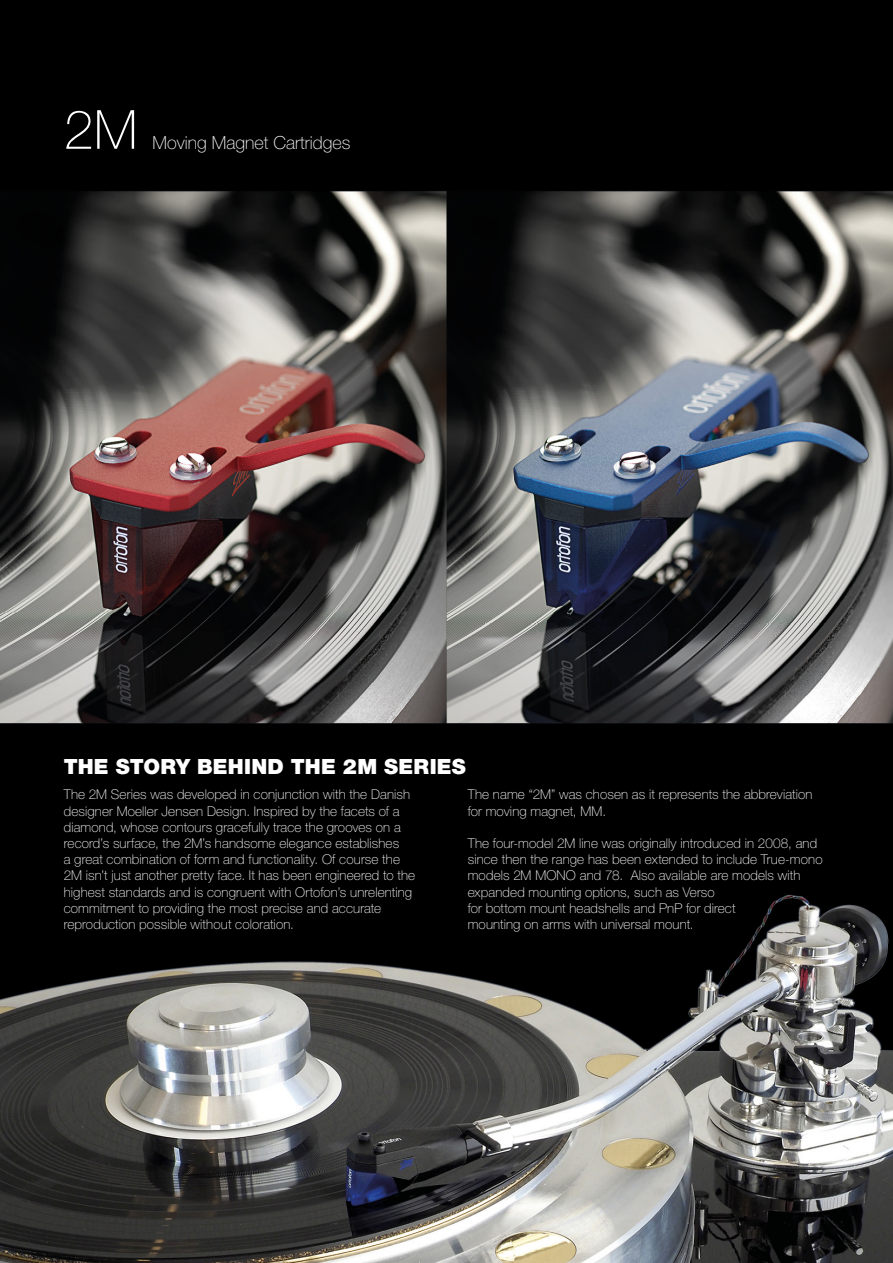
<style>
.page{position:relative;width:893px;height:1263px;background:#fff}
.page>*{position:absolute;margin:0;border:0;box-sizing:border-box;transform-origin:0 0}
.t1{font:100 54px "Helvetica Neue";color:#fff}
.t2{font:900 21px "Helvetica Neue";letter-spacing:.015em;color:#fff}
.t3{font:100 18px "Helvetica Neue";color:#fff}
.t4{font:100 13.5px/16.2px "Helvetica Neue";letter-spacing:.01em;color:#fff}
</style>
<div class="page">
<img style="left:0;top:0;width:893px;height:1263px">
<h1 class="t1" style="left:64px;top:99px;width:75px">2M</h1>
<h3 class="t3" style="left:153px;top:132px;width:199px">Moving Magnet Cartridges</h3>
<h2 class="t2" style="left:64px;top:754px;width:404px">THE STORY BEHIND THE 2M SERIES</h2>
<p class="t4" style="left:64px;top:786px;width:353px">The 2M Series was developed in conjunction with the Danish designer Moeller Jensen Design. Inspired by the facets of a diamond, whose contours gracefully trace the grooves on a record’s surface, the 2M’s handsome elegance establishes<br>a great combination of form and functionality. Of course the 2M isn’t just another pretty face. It has been engineered to the highest standards and is congruent with Ortofon’s unrelenting commitment to providing the most precise and accurate reproduction possible without coloration.</p>
<p class="t4" style="left:468px;top:786px;width:346px">The name “2M” was chosen as it represents the abbreviation for moving magnet, MM.</p>
<p class="t4" style="left:468px;top:835px;width:356px">The four-model 2M line was originally introduced in 2008, and since then the range has been extended to include True-mono models 2M MONO and 78. Also available are models with expanded mounting options, such as Verso<br>for bottom mount headshells and PnP for direct<br>mounting on arms with universal mount.</p>
</div>
